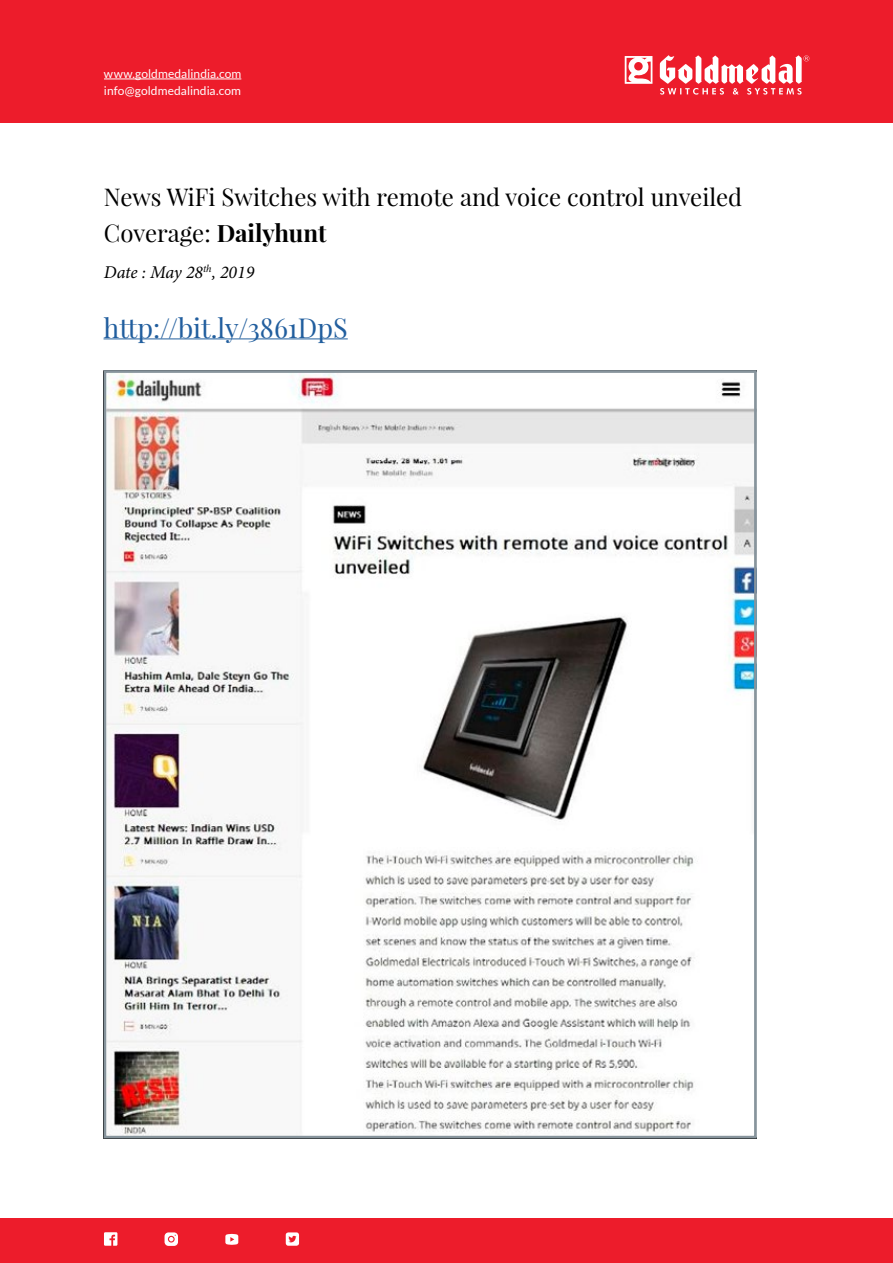
<style>
.page{position:relative;width:893px;height:1263px;background:#fff}
.page>*{position:absolute;margin:0;border:0;box-sizing:border-box;transform-origin:0 0}
.t1{font:27px "Playfair Display";color:#215e9e}
.t2{font:24px/36px "Playfair Display";color:#000}
.t3{font:italic 18px "Minion Pro";color:#000}
.t4{font:12px/16.5px "Lato";letter-spacing:.005em;color:#fff}
.s1{font-weight:700}
</style>
<div class="page">
<div style="left:0;top:0;width:893px;height:122px;background:#ed1c2b"></div>
<div style="left:0;top:1218px;width:893px;height:45px;background:#ed1c2b"></div>
<hr style="left:104px;top:79px;width:137px;height:1px;background:#fff">
<svg style="left:625px;top:56px;width:27px;height:28px"></svg>
<svg style="left:660px;top:55px;width:149px;height:40px"></svg>
<svg style="left:225px;top:1234px;width:13px;height:11px"></svg>
<svg style="left:165px;top:1232px;width:13px;height:14px"></svg>
<svg style="left:104px;top:1232px;width:13px;height:14px"></svg>
<svg style="left:286px;top:1232px;width:13px;height:14px"></svg>
<hr style="left:104px;top:339px;width:244px;height:1px;background:#215e9e">
<img style="left:108px;top:374px;width:645px;height:760px">
<div style="left:104px;top:370px;width:653px;height:768px;border:3px solid #87949c"></div>
<p class="t4" style="left:104px;top:65px;width:139px">www.goldmedalindia.com info@goldmedalindia.com</p>
<p class="t2" style="left:104px;top:179px;width:640px">News WiFi Switches with remote and voice control unveiled<br>Coverage: <span class="s1">Dailyhunt</span></p>
<p class="t3" style="left:104px;top:260px;width:152px">Date : May 28<sup>th</sup>, 2019</p>
<p class="t1" style="left:104px;top:311px;width:246px">http://bit.ly/3861DpS</p>
</div>
